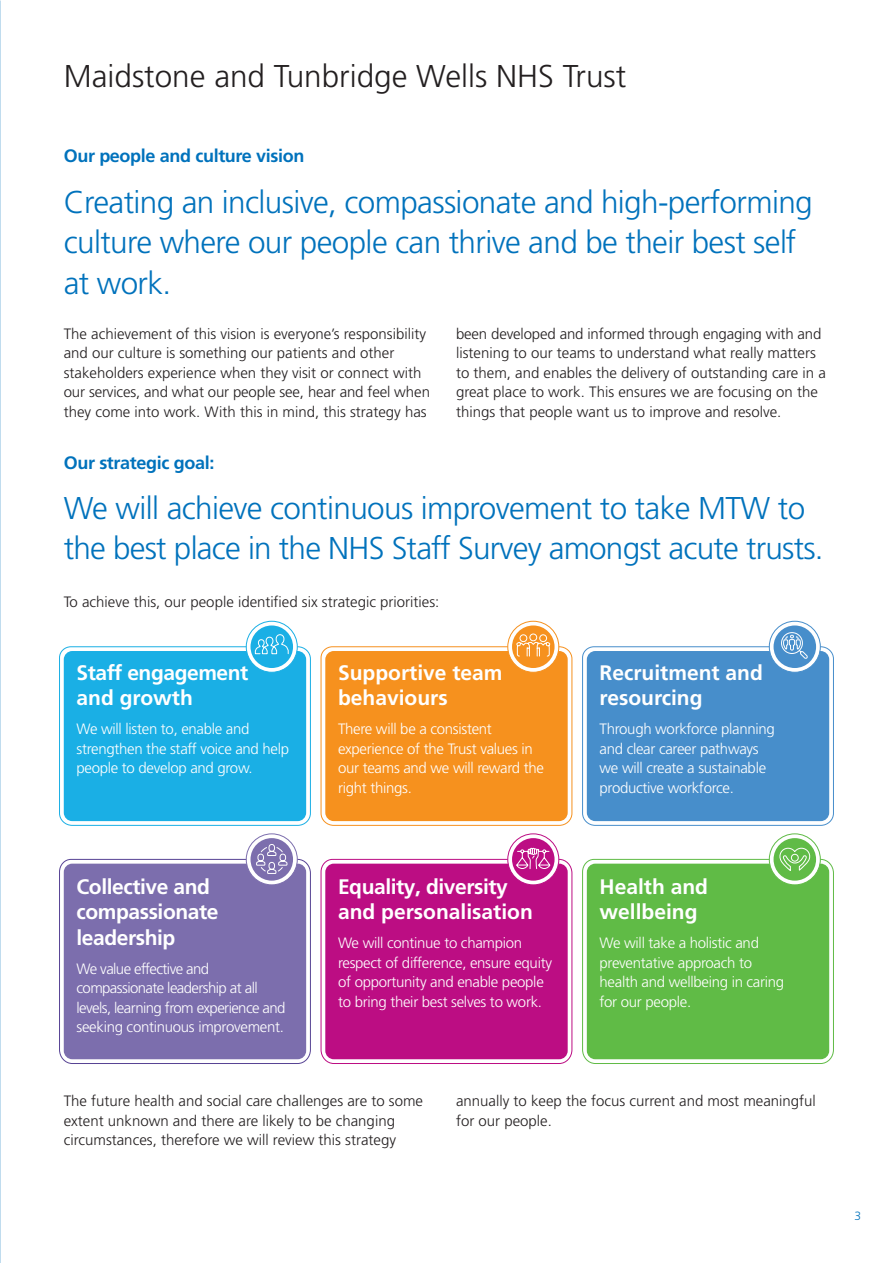
<style>
.page{position:relative;width:893px;height:1263px;background:#fff}
.page>*{position:absolute;margin:0;border:0;box-sizing:border-box;transform-origin:0 0}
.t1{font:300 31.5px/40.5px "Frutiger LT Pro";letter-spacing:-.02em;color:#0072bc}
.t2{font:300 31.5px "Frutiger LT Pro";color:#231f20}
.t3{font:700 21px/25.5px "Frutiger LT Pro";color:#fff}
.t4{font:700 21px/25.5px "Frutiger LT Pro";letter-spacing:-.02em;color:#fff}
.t5{font:700 18px "Frutiger LT Pro";letter-spacing:-.02em;color:#0072bc}
.t6{font:300 15px/19.5px "Frutiger LT Pro";color:#231f20}
.t7{font:300 15px/19.5px "Frutiger LT Pro";letter-spacing:-.02em;color:#fff}
.t8{font:300 15px/19.5px "Frutiger LT Pro";letter-spacing:-.04em;color:#fff}
.t9{font:300 12px "Frutiger LT Pro";color:#0072bc}
</style>
<div class="page">
<svg style="left:59px;top:646px;width:252px;height:180px;background:#2ab4e6"></svg>
<div style="left:59px;top:859px;width:252px;height:205px;background:#7c6ead"></div>
<svg style="left:320px;top:646px;width:253px;height:180px;background:#f69a30"></svg>
<svg style="left:320px;top:859px;width:253px;height:205px;background:#c01d8b"></svg>
<svg style="left:582px;top:646px;width:252px;height:180px;background:#5496ce"></svg>
<div style="left:582px;top:859px;width:252px;height:205px;background:#60bb46"></div>
<svg style="left:246px;top:621px;width:51px;height:51px"></svg>
<div style="left:246px;top:621px;width:52px;height:52px;border:1px solid #1aafe5;border-radius:50%"></div>
<svg style="left:246px;top:834px;width:51px;height:51px"></svg>
<div style="left:246px;top:833px;width:52px;height:52px;border:1px solid #7c6ead;border-radius:50%"></div>
<svg style="left:508px;top:621px;width:51px;height:51px"></svg>
<div style="left:507px;top:621px;width:52px;height:52px;border:1px solid #f6911e;border-radius:50%"></div>
<svg style="left:508px;top:834px;width:51px;height:51px"></svg>
<div style="left:507px;top:833px;width:52px;height:52px;border:1px solid #bc0d83;border-radius:50%"></div>
<svg style="left:769px;top:621px;width:51px;height:51px"></svg>
<div style="left:769px;top:621px;width:52px;height:52px;border:1px solid #478ecb;border-radius:50%"></div>
<svg style="left:769px;top:834px;width:51px;height:51px"></svg>
<div style="left:769px;top:833px;width:52px;height:52px;border:1px solid #60bb46;border-radius:50%"></div>
<div style="left:250px;top:625px;width:43px;height:43px;background:#1aafe5;border-radius:50%"></div>
<div style="left:250px;top:838px;width:43px;height:43px;background:#7c6ead;border-radius:50%"></div>
<div style="left:512px;top:625px;width:43px;height:43px;background:#f6911e;border-radius:50%"></div>
<div style="left:512px;top:838px;width:43px;height:43px;background:#bc0d83;border-radius:50%"></div>
<div style="left:773px;top:625px;width:43px;height:43px;background:#478ecb;border-radius:50%"></div>
<div style="left:773px;top:838px;width:43px;height:43px;background:#60bb46;border-radius:50%"></div>
<svg style="left:516px;top:847px;width:35px;height:23px"></svg>
<svg style="left:256px;top:843px;width:32px;height:31px"></svg>
<svg style="left:254px;top:633px;width:35px;height:22px"></svg>
<svg style="left:516px;top:633px;width:35px;height:24px"></svg>
<svg style="left:781px;top:632px;width:27px;height:27px"></svg>
<svg style="left:779px;top:847px;width:34px;height:25px"></svg>
<p class="t2" style="left:64px;top:58px;width:564px">Maidstone and Tunbridge Wells NHS Trust</p>
<p class="t5" style="left:64px;top:145px;width:242px">Our people and culture vision</p>
<p class="t1" style="left:64px;top:182px;width:750px">Creating an inclusive, compassionate and high-performing culture where our people can thrive and be their best self at work.</p>
<p class="t6" style="left:64px;top:324px;width:368px">The achievement of this vision is everyone’s responsibility and our culture is something our patients and other stakeholders experience when they visit or connect with our services, and what our people see, hear and feel when they come into work. With this in mind, this strategy has</p>
<p class="t6" style="left:456px;top:324px;width:371px">been developed and informed through engaging with and listening to our teams to understand what really matters to them, and enables the delivery of outstanding care in a great place to work. This ensures we are focusing on the things that people want us to improve and resolve.</p>
<p class="t5" style="left:64px;top:451px;width:152px">Our strategic goal:</p>
<p class="t1" style="left:64px;top:488px;width:761px">We will achieve continuous improvement to take MTW to the best place in the NHS Staff Survey amongst acute trusts.</p>
<p class="t6" style="left:64px;top:592px;width:377px">To achieve this, our people identified six strategic priorities:</p>
<h1 class="t4" style="left:77px;top:659px;width:173px">Staff engagement and growth</h1>
<h1 class="t7" style="left:77px;top:719px;width:214px">We will listen to, enable and strengthen the staff voice and help people to develop and grow.</h1>
<h1 class="t3" style="left:338px;top:659px;width:166px">Supportive team behaviours</h1>
<h1 class="t7" style="left:338px;top:719px;width:208px">There will be a consistent experience of the Trust values in our teams and we will reward the right things.</h1>
<h1 class="t3" style="left:600px;top:659px;width:165px">Recruitment and resourcing</h1>
<h1 class="t7" style="left:600px;top:719px;width:177px">Through workforce planning and clear career pathways we will create a sustainable productive workforce.</h1>
<h1 class="t4" style="left:77px;top:874px;width:143px">Collective and compassionate leadership</h1>
<h1 class="t8" style="left:77px;top:959px;width:211px">We value effective and compassionate leadership at all levels, learning from experience and seeking continuous improvement.</h1>
<h1 class="t3" style="left:338px;top:874px;width:196px">Equality, diversity and personalisation</h1>
<h1 class="t7" style="left:338px;top:933px;width:215px">We will continue to champion respect of difference, ensure equity of opportunity and enable people to bring their best selves to work.</h1>
<h1 class="t3" style="left:600px;top:874px;width:110px">Health and wellbeing</h1>
<h1 class="t7" style="left:600px;top:933px;width:186px">We will take a holistic and preventative approach to health and wellbeing in caring for our people.</h1>
<p class="t6" style="left:64px;top:1091px;width:361px">The future health and social care challenges are to some extent unknown and there are likely to be changing circumstances, therefore we will review this strategy</p>
<p class="t6" style="left:456px;top:1091px;width:361px">annually to keep the focus current and most meaningful for our people.</p>
<p class="t9" style="left:854px;top:1209px;width:8px">3</p>
</div>
